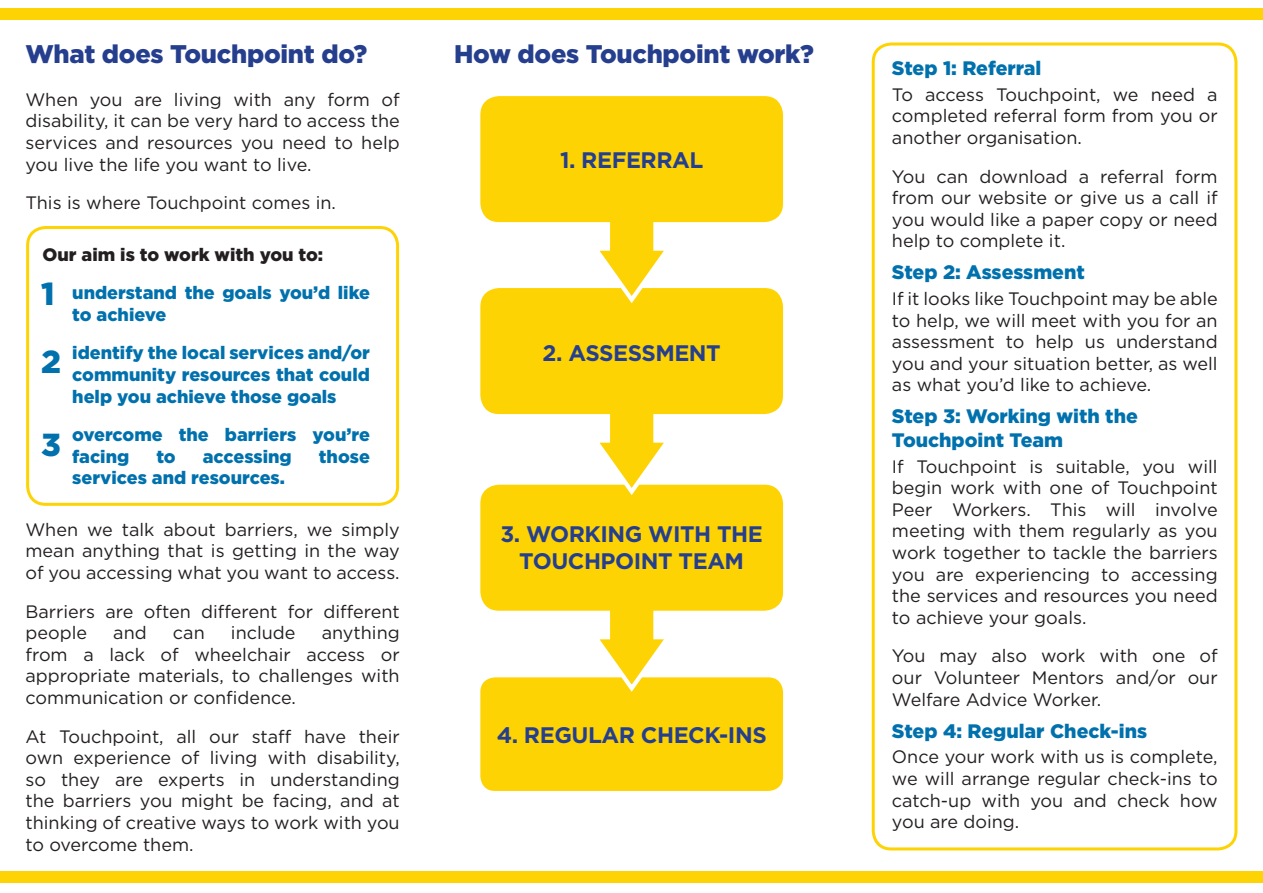
<style>
.page{position:relative;width:1263px;height:893px;background:#fff}
.page>*{position:absolute;margin:0;border:0;box-sizing:border-box;transform-origin:0 0}
.t1{font:900 31.8px "Gotham";color:#0071ad}
.blue_subhead{font:900 25.5px "Gotham";letter-spacing:-.01em;color:#253f8e}
.t2{font:700 22.5px/27px "Gotham";letter-spacing:-.02em;color:#253f8e;text-align:center}
.lighter_blue_subhead{font:900 19.5px/23.4px "Gotham";color:#0071ad}
.new_body_text{font:18px/21.6px "Gotham";color:#231f20;text-align:justify}
.new_body_text-2{font:900 18px/21.6px "Gotham";color:#0071ad}
.new_body_text-3{font:900 18px "Gotham";color:#231f20}
</style>
<div class="page">
<div style="left:0;top:8px;width:1263px;height:11px;background:#fed304"></div>
<div style="left:0;top:872px;width:1263px;height:11px;background:#fed304"></div>
<div style="left:478px;top:675px;width:307px;height:118px;background:#fed304;border-radius:17px"></div>
<div style="left:476px;top:673px;width:311px;height:122px;border:4px solid #fff;border-radius:17px"></div>
<svg style="left:476px;top:499px;width:311px;height:196px"></svg>
<svg style="left:480px;top:307px;width:304px;height:192px"></svg>
<svg style="left:480px;top:96px;width:304px;height:211px"></svg>
<div style="left:872px;top:43px;width:365px;height:807px;border:3px solid #fed304;border-radius:18px"></div>
<div style="left:26px;top:226px;width:373px;height:280px;border:3px solid #fed304;border-radius:18px"></div>
<p class="blue_subhead" style="left:26px;top:36px;width:343px">What does Touchpoint do?</p>
<p class="new_body_text" style="left:26px;top:88px;width:376px">When you are living with any form of disability, it can be very hard to access the services and resources you need to help you live the life you want to live.</p>
<p class="new_body_text" style="left:26px;top:192px;width:312px">This is where Touchpoint comes in.</p>
<p class="new_body_text-3" style="left:43px;top:242px;width:282px">Our aim is to work with you to:</p>
<p class="new_body_text-2" style="left:72px;top:282px;width:299px">understand the goals you’d like to achieve</p>
<p class="new_body_text-2" style="left:72px;top:342px;width:299px;text-align:justify">identify the local services and/or community resources that could help you achieve those goals</p>
<p class="new_body_text-2" style="left:72px;top:424px;width:299px">overcome the barriers you’re facing</p>
<p class="t1" style="left:41px;top:271px;width:15px">1</p>
<p class="t1" style="left:41px;top:340px;width:21px">2</p>
<p class="t1" style="left:41px;top:422px;width:21px">3</p>
<p class="new_body_text-2" style="left:156px;top:445px;width:21px">to</p>
<p class="new_body_text-2" style="left:203px;top:445px;width:90px">accessing</p>
<p class="new_body_text-2" style="left:319px;top:445px;width:53px">those</p>
<p class="new_body_text-2" style="left:72px;top:467px;width:214px">services and resources.</p>
<p class="new_body_text" style="left:26px;top:518px;width:376px">When we talk about barriers, we simply mean anything that is getting in the way of you accessing what you want to access.</p>
<p class="new_body_text" style="left:26px;top:600px;width:376px">Barriers are often different for different people</p>
<p class="new_body_text" style="left:26px;top:622px;width:376px;text-indent:296px">anything from a lack of wheelchair access or appropriate materials, to challenges with communication or confidence.</p>
<p class="new_body_text" style="left:26px;top:725px;width:376px">At Touchpoint, all our staff have their own experience of living with disability, so they are experts in understanding the barriers you might be facing, and at thinking of creative ways to work with you to overcome them.</p>
<p class="new_body_text" style="left:113px;top:622px;width:35px">and</p>
<p class="new_body_text" style="left:173px;top:622px;width:33px">can</p>
<p class="new_body_text" style="left:231px;top:622px;width:66px">include</p>
<p class="blue_subhead" style="left:454px;top:36px;width:362px">How does Touchpoint work?</p>
<p class="t2" style="left:560px;top:147px;width:145px">1. REFERRAL</p>
<p class="t2" style="left:542px;top:339px;width:180px">2. ASSESSMENT</p>
<p class="t2" style="left:500px;top:521px;width:264px">3. WORKING WITH THE<br>TOUCHPOINT TEAM</p>
<p class="t2" style="left:497px;top:721px;width:272px">4. REGULAR CHECK-INS</p>
<p class="lighter_blue_subhead" style="left:892px;top:56px;width:151px">Step 1: Referral</p>
<p class="new_body_text" style="left:892px;top:83px;width:327px">To access Touchpoint, we need a completed referral form from you or another organisation.</p>
<p class="new_body_text" style="left:892px;top:165px;width:327px">You can download a referral form from our website or give us a call if you would like a paper copy or need help to complete it.</p>
<p class="lighter_blue_subhead" style="left:892px;top:260px;width:194px">Step 2: Assessment</p>
<p class="new_body_text" style="left:892px;top:288px;width:327px">If it looks like Touchpoint may be able to help, we will meet with you for an assessment to help us understand you and your situation better, as well as what you’d like to achieve.</p>
<p class="lighter_blue_subhead" style="left:892px;top:405px;width:247px">Step 3: Working with the<br>Touchpoint Team</p>
<p class="new_body_text" style="left:892px;top:455px;width:327px">If Touchpoint is suitable, you will begin work with one of Touchpoint Peer Workers. This will involve meeting with them regularly as you work together to tackle the barriers you are experiencing to accessing the services and resources you need to achieve your goals.</p>
<p class="new_body_text" style="left:892px;top:645px;width:327px">You may also work with one of our Volunteer Mentors and/or our Welfare Advice Worker.</p>
<p class="lighter_blue_subhead" style="left:892px;top:719px;width:257px">Step 4: Regular Check-ins</p>
<p class="new_body_text" style="left:892px;top:746px;width:327px">Once your work with us is complete, we will arrange regular check-ins to catch-up with you and check how you are doing.</p>
</div>
